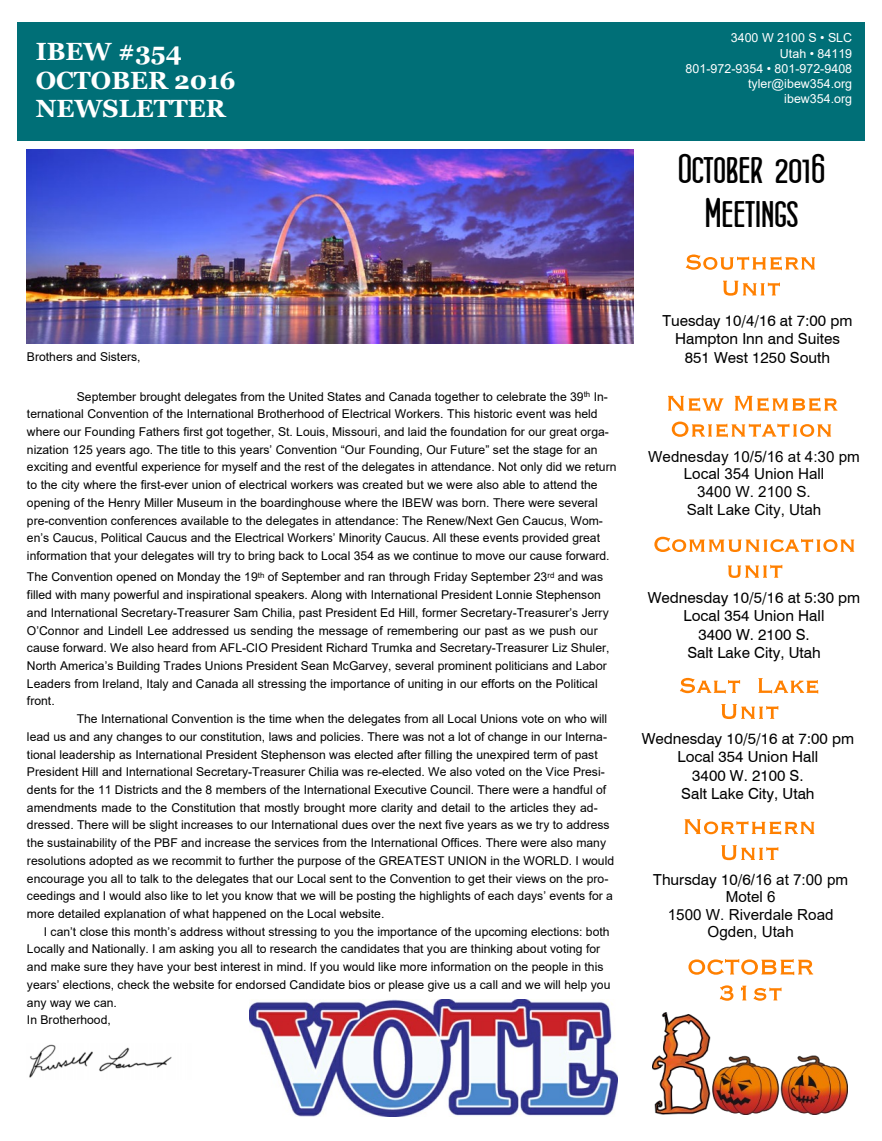
<style>
.page{position:relative;width:882px;height:1141px;background:#fff}
.page>*{position:absolute;margin:0;border:0;box-sizing:border-box;transform-origin:0 0}
.t1{font:41.4px/43.8px "Concurso Italian BTN Bold";color:#000;text-align:center}
.t2{font:700 24.9px/28.2px "Georgia";color:#fff}
.t3{font:15.15px/18.5px "Swiss 721 BT";color:#000;text-align:center}
.t4{font:15.15px/17.7px "Arial";color:#000;text-align:center}
.t5{font:12.45px/15.1px "Arial";color:#fff;text-align:right}
.t6{font:12.15px/17.7px "Arial";color:#000}
.s1{font-family:"Arial"}
</style>
<div class="page">
<div style="left:18px;top:23px;width:846px;height:117px;background:#006f77"></div>
<svg style="left:668px;top:396px;width:55px;height:15px"></svg>
<svg style="left:734px;top:396px;width:103px;height:15px"></svg>
<svg style="left:671px;top:421px;width:159px;height:16px"></svg>
<svg style="left:685px;top:254px;width:129px;height:16px"></svg>
<svg style="left:723px;top:281px;width:56px;height:15px"></svg>
<svg style="left:684px;top:819px;width:130px;height:15px"></svg>
<svg style="left:721px;top:845px;width:57px;height:15px"></svg>
<svg style="left:680px;top:678px;width:60px;height:15px"></svg>
<svg style="left:758px;top:678px;width:60px;height:15px"></svg>
<svg style="left:721px;top:704px;width:57px;height:15px"></svg>
<svg style="left:654px;top:536px;width:199px;height:16px"></svg>
<svg style="left:728px;top:565px;width:54px;height:13px"></svg>
<img style="left:652px;top:1012px;width:195px;height:102px">
<svg style="left:688px;top:959px;width:125px;height:16px"></svg>
<svg style="left:719px;top:985px;width:14px;height:15px"></svg>
<svg style="left:741px;top:985px;width:5px;height:15px"></svg>
<svg style="left:753px;top:987px;width:28px;height:13px"></svg>
<img style="left:27px;top:150px;width:606px;height:194px">
<img style="left:29px;top:1044px;width:143px;height:34px">
<img style="left:249px;top:999px;width:368px;height:117px">
<h2 class="t2" style="left:36px;top:39px;width:201px">IBEW #354<br>OCTOBER 2016<br>NEWSLETTER</h2>
<p class="t5" style="left:685px;top:32px;width:168px">3400 W 2100 S • SLC<br>Utah • 84119<br>801-972-9354 • 801-972-9408 tyler@ibew354.org ibew354.org</p>
<h1 class="t1" style="left:677px;top:149px;width:149px">October 2016<br>Meetings</h1>
<p class="t6" style="left:27px;top:349px;width:115px">Brothers and Sisters,</p>
<p class="t6" style="left:27px;top:388px;width:591px;text-indent:50px">September brought delegates from the United States and Canada together to celebrate the 39<sup>th</sup> In&shy;ternational Convention of the International Brotherhood of Electrical Workers. This historic event was held where our Founding Fathers first got together, St. Louis, Missouri, and laid the foundation for our great orga&shy;nization 125 years ago. The title to this years’ Convention “Our Founding, Our Future” set the stage for an exciting and eventful experience for myself and the rest of the delegates in attendance. Not only did we return to the city where the first-ever union of electrical workers was created but we were also able to attend the opening of the Henry Miller Museum in the boardinghouse where the IBEW was born. There were several pre-convention conferences available to the delegates in attendance: The Renew/Next Gen Caucus, Wom&shy;en’s Caucus, Political Caucus and the Electrical Workers’ Minority Caucus. All these events provided great information that your delegates will try to bring back to Local 354 as we continue to move our cause forward.</p>
<p class="t6" style="left:27px;top:569px;width:577px">The Convention opened on Monday the 19<sup>th</sup> of September and ran through Friday September 23<sup>rd</sup> and was</p>
<p class="t6" style="left:27px;top:587px;width:575px">filled with many powerful and inspirational speakers. Along with International President Lonnie Stephenson</p>
<p class="t6" style="left:27px;top:605px;width:583px">and International Secretary-Treasurer Sam Chilia, past President Ed Hill, former Secretary-Treasurer’s Jerry</p>
<p class="t6" style="left:27px;top:622px;width:572px">O’Connor and Lindell Lee addressed us sending the message of remembering our past as we push our</p>
<p class="t6" style="left:27px;top:640px;width:584px">cause forward. We also heard from AFL-CIO President Richard Trumka and Secretary-Treasurer Liz Shuler,</p>
<p class="t6" style="left:27px;top:658px;width:581px">North America’s Building Trades Unions President Sean McGarvey, several prominent politicians and Labor</p>
<p class="t6" style="left:27px;top:675px;width:572px">Leaders from Ireland, Italy and Canada all stressing the importance of uniting in our efforts on the Political</p>
<p class="t6" style="left:27px;top:693px;width:29px">front.</p>
<p class="t6" style="left:77px;top:711px;width:532px">The International Convention is the time when the delegates from all Local Unions vote on who will</p>
<p class="t6" style="left:27px;top:729px;width:581px">lead us and any changes to our constitution, laws and policies. There was not a lot of change in our Interna-</p>
<p class="t6" style="left:27px;top:746px;width:572px">tional leadership as International President Stephenson was elected after filling the unexpired term of past</p>
<p class="t6" style="left:27px;top:764px;width:579px">President Hill and International Secretary-Treasurer Chilia was re-elected. We also voted on the Vice Presi-</p>
<p class="t6" style="left:27px;top:782px;width:580px">dents for the 11 Districts and the 8 members of the International Executive Council. There were a handful of</p>
<p class="t6" style="left:27px;top:799px;width:572px">amendments made to the Constitution that mostly brought more clarity and detail to the articles they ad-</p>
<p class="t6" style="left:27px;top:817px;width:584px">dressed. There will be slight increases to our International dues over the next five years as we try to address</p>
<p class="t6" style="left:27px;top:835px;width:580px">the sustainability of the PBF and increase the services from the International Offices. There were also many</p>
<p class="t6" style="left:27px;top:852px;width:588px">resolutions adopted as we recommit to further the purpose of the GREATEST UNION in the WORLD. I would</p>
<p class="t6" style="left:27px;top:870px;width:582px">encourage you all to talk to the delegates that our Local sent to the Convention to get their views on the pro-</p>
<p class="t6" style="left:27px;top:888px;width:587px">ceedings and I would also like to let you know that we will be posting the highlights of each days’ events for a</p>
<p class="t6" style="left:27px;top:906px;width:359px">more detailed explanation of what happened on the Local website.</p>
<p class="t6" style="left:44px;top:923px;width:567px">I can’t close this month’s address without stressing to you the importance of the upcoming elections: both</p>
<p class="t6" style="left:27px;top:941px;width:574px">Locally and Nationally. I am asking you all to research the candidates that you are thinking about voting for</p>
<p class="t6" style="left:27px;top:959px;width:578px">and make sure they have your best interest in mind. If you would like more information on the people in this</p>
<p class="t6" style="left:27px;top:976px;width:584px">years’ elections, check the website for endorsed Candidate bios or please give us a call and we will help you</p>
<p class="t6" style="left:27px;top:994px;width:91px">any way we can.</p>
<p class="t6" style="left:27px;top:1012px;width:85px">In Brotherhood,</p>
<p class="t3" style="left:662px;top:313px;width:192px">Tuesday 10/4/16 at 7:00 pm<br>Hampton Inn and Suites<br>851 West 1250 South</p>
<p class="t4" style="left:648px;top:449px;width:213px">Wednesday 10/5/16 at 4:30 pm<br>Local 354 Union Hall<br>3400 W. 2100 S.<br>Salt Lake City, Utah</p>
<p class="t3" style="left:647px;top:589px;width:214px">Wednesday 10/5/16 at 5:30 pm<br>Local 354 Union Hall<br>3400 W. 2100 S.<br>Salt Lake City, Utah</p>
<p class="t3" style="left:641px;top:730px;width:214px">Wednesday 10/5/16 at 7:00 pm<br>Local 354 Union Hall<br>3400 W. 2100 S.<br>Salt Lake City, Utah</p>
<p class="t3" style="left:653px;top:871px;width:196px">Thursday 10/6<span class="s1">/16 at 7:00 pm</span></p>
<p class="t4" style="left:667px;top:889px;width:167px">Motel 6<br>1500 W. Riverdale Road<br>Ogden, Utah</p>
</div>
